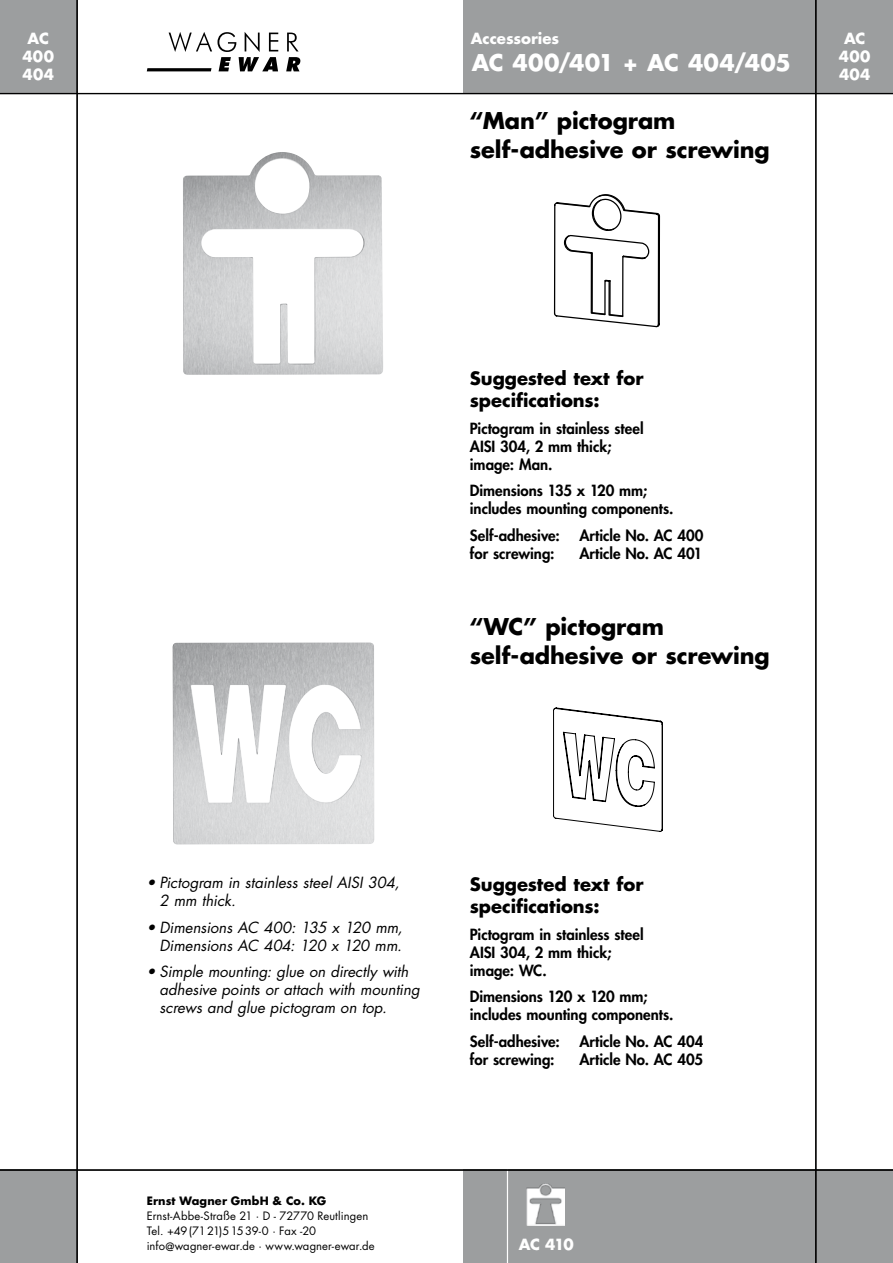
<style>
.page{position:relative;width:893px;height:1263px;background:#fff}
.page>*{position:absolute;margin:0;border:0;box-sizing:border-box;transform-origin:0 0}
.t1{font:700 22.5px/28.5px "Futura Std";letter-spacing:-.005em;color:#000}
.t2{font:700 22.5px "Futura Std";letter-spacing:.005em;color:#fff}
.t3{font:700 18px/22.5px "Futura Std";color:#000}
.t4{font:800 15px/18px "Futura Std";color:#000}
.t5{font:italic 15px/18px "Futura Std";letter-spacing:-.005em;color:#000}
.t6{font:700 15px/18px "Futura Std";letter-spacing:-.005em;color:#fff;text-align:center}
.t7{font:11.25px/15px "Futura Std";letter-spacing:.01em;color:#000}
.t8{font:700 11.25px "Futura Std";letter-spacing:.015em;color:#000}
</style>
<div class="page">
<div style="left:463px;top:1169px;width:430px;height:94px;background:#9c9e9f"></div>
<div style="left:0;top:1169px;width:77px;height:94px;background:#9c9e9f"></div>
<div style="left:463px;top:0;width:430px;height:94px;background:#9c9e9f"></div>
<div style="left:0;top:0;width:77px;height:94px;background:#9c9e9f"></div>
<hr style="left:507px;top:1169px;width:1px;height:94px;background:#fff">
<svg style="left:147px;top:32px;width:153px;height:39px"></svg>
<svg style="left:554px;top:194px;width:107px;height:134px"></svg>
<img style="left:183px;top:152px;width:200px;height:223px">
<svg style="left:553px;top:708px;width:110px;height:123px"></svg>
<img style="left:172px;top:642px;width:202px;height:202px">
<img style="left:526px;top:1183px;width:38px;height:42px">
<hr style="left:77px;top:0;width:1px;height:1263px;background:#000">
<hr style="left:815px;top:0;width:1px;height:1263px;background:#000">
<hr style="left:0;top:93px;width:893px;height:1px;background:#000">
<hr style="left:0;top:1169px;width:893px;height:1px;background:#000">
<p class="t6" style="left:471px;top:29px;width:90px">Accessories</p>
<p class="t6" style="left:22px;top:29px;width:33px">AC<br>400<br>404</p>
<p class="t6" style="left:839px;top:29px;width:33px">AC<br>400<br>404</p>
<h1 class="t2" style="left:472px;top:48px;width:321px">AC 400/401 + AC 404/405</h1>
<h1 class="t1" style="left:470px;top:106px;width:301px">“Man” pictogram self-adhesive or screwing</h1>
<p class="t3" style="left:470px;top:367px;width:175px">Suggested text for specifications:</p>
<p class="t4" style="left:470px;top:419px;width:175px">Pictogram in stainless steel<br>AISI 304, 2 mm thick; image: Man.</p>
<p class="t4" style="left:470px;top:482px;width:205px">Dimensions 135 x 120 mm; includes mounting components.</p>
<p class="t4" style="left:470px;top:526px;width:91px">Self-adhesive:</p>
<p class="t4" style="left:579px;top:526px;width:126px">Article No. AC 400</p>
<p class="t4" style="left:470px;top:544px;width:86px">for screwing:</p>
<p class="t4" style="left:579px;top:544px;width:124px">Article No. AC 401</p>
<h1 class="t1" style="left:470px;top:612px;width:301px">“WC” pictogram self-adhesive or screwing</h1>
<p class="t5" style="left:159px;top:874px;width:241px;text-indent:-13px">• Pictogram in stainless steel AISI 304,<br>2 mm thick.</p>
<p class="t5" style="left:147px;top:918px;width:257px;text-align:right">• Dimensions AC 400: 135 x 120 mm,<br>Dimensions AC 404: 120 x 120 mm.</p>
<p class="t5" style="left:159px;top:963px;width:262px;text-indent:-13px">• Simple mounting: glue on directly with adhesive points or attach with mounting screws and glue pictogram on top.</p>
<p class="t3" style="left:470px;top:873px;width:175px">Suggested text for specifications:</p>
<p class="t4" style="left:470px;top:925px;width:175px">Pictogram in stainless steel<br>AISI 304, 2 mm thick; image: WC.</p>
<p class="t4" style="left:470px;top:988px;width:205px">Dimensions 120 x 120 mm; includes mounting components.</p>
<p class="t4" style="left:470px;top:1032px;width:91px">Self-adhesive:</p>
<p class="t4" style="left:579px;top:1032px;width:126px">Article No. AC 404</p>
<p class="t4" style="left:470px;top:1050px;width:86px">for screwing:</p>
<p class="t4" style="left:579px;top:1050px;width:125px">Article No. AC 405</p>
<p class="t8" style="left:147px;top:1193px;width:181px">Ernst Wagner GmbH &amp; Co. KG</p>
<p class="t7" style="left:147px;top:1208px;width:230px">Ernst-Abbe-Straße 21 · D - 72770 Reutlingen<br>Tel. +49(7121)51539-0 · Fax -20 info@wagner-ewar.de · www.wagner-ewar.de</p>
<p class="t6" style="left:519px;top:1235px;width:56px">AC 410</p>
</div>
